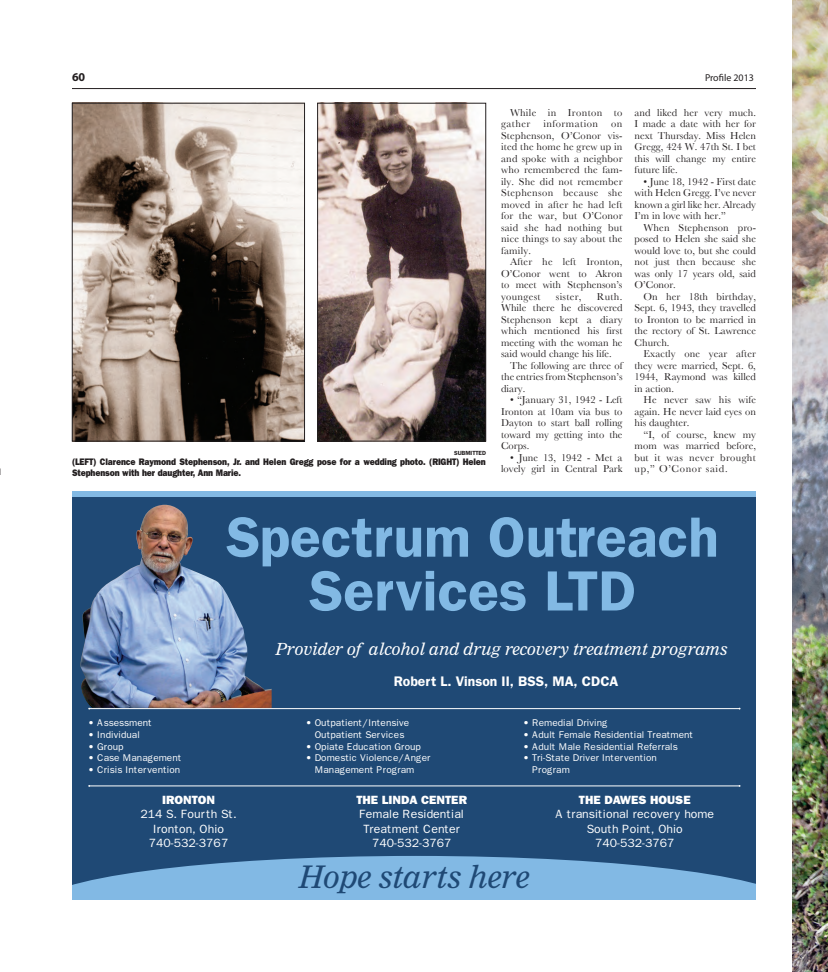
<style>
.page{position:relative;width:828px;height:972px;background:#fff}
.page>*{position:absolute;margin:0;border:0;box-sizing:border-box;transform-origin:0 0}
.t1{font:600 56.9px/53.8px "Franklin Gothic";color:#82b9e4;text-align:center}
.t2{font:italic 30.4px "Nimrod";color:#1f4975}
.t3{font:italic 16.3px "Nimrod";color:#fff}
.t4{font:600 13.9px "Franklin Gothic";color:#fff}
.t5{font:12px/14.4px "Franklin Gothic";color:#fff;text-align:center}
.t6{font:800 12px "Franklin Gothic";color:#fff}
.t7{font:700 12px "Myriad Pro";color:#231f20}
.t8{font:10.5px/11.5px "Baskerville";color:#231f20;text-align:justify}
.t9{font:10.5px/11.5px "Baskerville";letter-spacing:.04em;color:#231f20}
.t10{font:10.5px "Baskerville";letter-spacing:.045em;color:#231f20}
.t11{font:10px "Myriad Pro";color:#231f20}
.t12{font:9.8px/11.7px "Franklin Gothic";color:#fff}
.t13{font:800 9.5px/10.5px "Franklin Gothic";letter-spacing:-.015em;color:#231f20;scale:.9 1}
.t14{font:600 6px "Franklin Gothic";letter-spacing:-.015em;color:#231f20}
</style>
<div class="page">
<hr style="left:72px;top:88px;width:684px;height:1px;background:#231f20">
<div style="left:72px;top:492px;width:684px;height:398px;background:#1f4975"></div>
<svg style="left:72px;top:856px;width:684px;height:44px"></svg>
<div style="left:72px;top:492px;width:684px;height:5px;background:#82b9e4"></div>
<img style="left:80px;top:505px;width:192px;height:203px">
<hr style="left:89px;top:708px;width:651px;height:1px;background:#fff">
<hr style="left:89px;top:786px;width:651px;height:1px;background:#fff">
<img style="left:74px;top:105px;width:229px;height:334px">
<div style="left:72px;top:103px;width:233px;height:338px;border:1px solid #231f20"></div>
<img style="left:319px;top:105px;width:165px;height:334px">
<div style="left:317px;top:103px;width:169px;height:338px;border:1px solid #231f20"></div>
<img style="left:792px;top:0;width:36px;height:972px">
<p class="t7" style="left:72px;top:69px;width:15px">60</p>
<p class="t11" style="left:705px;top:71px;width:50px">Profile 2013</p>
<p class="t14" style="left:454px;top:449px;width:33px">submitted</p>
<p class="t13" style="left:72px;top:457px;width:461px">(LEFT) Clarence Raymond Stephenson, Jr. and Helen Gregg pose for a wedding photo. (RIGHT) Helen<br>Stephenson with her daughter, Ann Marie.</p>
<p class="t9" style="left:501px;top:107px;width:123px;text-indent:9px">While in Ironton to gather</p>
<p class="t10" style="left:544px;top:118px;width:56px">information</p>
<p class="t8" style="left:501px;top:118px;width:123px;text-indent:110px">on Stephenson, O’Conor vis&shy;ited the home he grew up in and spoke with a neighbor who remembered the fam&shy;ily. She did not remember Stephenson because she moved in after he had left for the war, but O’Conor said she had nothing but nice things to say about the family.</p>
<p class="t8" style="left:501px;top:256px;width:123px;text-indent:9px">After he left Ironton, O’Conor went to Akron to meet with Stephenson’s youngest</p>
<p class="t8" style="left:501px;top:290px;width:123px;text-indent:96px">Ruth.<br>While there he discovered Stephenson kept a diary which mentioned his first meeting with the woman he said would change his life.</p>
<p class="t8" style="left:501px;top:359px;width:123px;text-indent:9px">The following are three of the entries from Stephenson’s diary.</p>
<p class="t8" style="left:501px;top:394px;width:123px;text-indent:9px">• “January 31, 1942 - Left Ironton at 10am via bus to Dayton to start ball rolling toward my getting into the Corps.</p>
<p class="t8" style="left:501px;top:451px;width:123px;text-align:right">• June 13, 1942 - Met a lovely girl in Central Park</p>
<p class="t8" style="left:556px;top:290px;width:27px">sister,</p>
<p class="t8" style="left:635px;top:106px;width:123px">and liked her very much.<br>I made a date with her for next Thursday. Miss Helen Gregg, 424 W. 47th St. I bet this will change my entire future life.</p>
<p class="t8" style="left:635px;top:175px;width:123px;text-indent:9px">• June 18, 1942 - First date with Helen Gregg. I’ve never known a girl like her. Already I’m in love with her.”</p>
<p class="t8" style="left:635px;top:221px;width:123px;text-indent:9px">When Stephenson pro&shy;posed to Helen she said she would love to, but she could not just then because she was only 17 years old, said O’Conor.</p>
<p class="t8" style="left:635px;top:290px;width:123px;text-indent:9px">On her 18th birthday, Sept. 6, 1943, they travelled to Ironton to be married in the rectory of St. Lawrence Church.</p>
<p class="t8" style="left:635px;top:348px;width:123px;text-indent:9px">Exactly one year after they were married, Sept. 6, 1944, Raymond was killed in action.</p>
<p class="t8" style="left:635px;top:394px;width:123px;text-indent:9px">He never saw his wife again. He never laid eyes on his daughter.</p>
<p class="t8" style="left:635px;top:428px;width:123px;text-indent:9px">“I, of course, knew my mom was married before, but it was never brought up,” O’Conor said.</p>
<h1 class="t1" style="left:226px;top:509px;width:494px">spectrum Outreach services Ltd</h1>
<p class="t12" style="left:88px;top:717px;width:65px">• Assessment</p>
<p class="t12" style="left:88px;top:729px;width:53px">• Individual</p>
<p class="t12" style="left:88px;top:741px;width:37px">• Group</p>
<p class="t12" style="left:88px;top:752px;width:95px">• Case Management</p>
<p class="t12" style="left:88px;top:764px;width:94px">• Crisis Intervention</p>
<p class="t6" style="left:162px;top:793px;width:54px">IRONTON</p>
<p class="t5" style="left:141px;top:807px;width:98px">214 S. Fourth St.<br>Ironton, Ohio<br>740-532-3767</p>
<h3 class="t3" style="left:275px;top:639px;width:453px">Provider of alcohol and drug recovery treatment programs</h3>
<h3 class="t4" style="left:394px;top:673px;width:226px">Robert L. Vinson ii, bss, mA, CdCA</h3>
<p class="t12" style="left:306px;top:717px;width:105px;text-align:center">• Outpatient/Intensive<br>Outpatient Services</p>
<p class="t12" style="left:306px;top:741px;width:117px">• Opiate Education Group</p>
<p class="t12" style="left:315px;top:752px;width:117px;text-indent:-9px">• Domestic Violence/Anger<br>Management Program</p>
<p class="t6" style="left:356px;top:793px;width:112px">THE LINDA CENTER</p>
<p class="t5" style="left:359px;top:807px;width:106px">Female Residential<br>Treatment Center<br>740-532-3767</p>
<p class="t12" style="left:523px;top:717px;width:86px">• Remedial Driving</p>
<p class="t12" style="left:523px;top:729px;width:172px">• Adult Female Residential Treatment</p>
<p class="t12" style="left:523px;top:741px;width:156px">• Adult Male Residential Referrals</p>
<p class="t12" style="left:532px;top:752px;width:126px;text-indent:-9px">• Tri-State Driver Intervention<br>Program</p>
<p class="t6" style="left:579px;top:793px;width:113px">THE DAWES HOUSE</p>
<p class="t5" style="left:555px;top:807px;width:160px">A transitional recovery home<br>South Point, Ohio<br>740-532-3767</p>
<h2 class="t2" style="left:299px;top:859px;width:232px">Hope starts here</h2>
</div>
